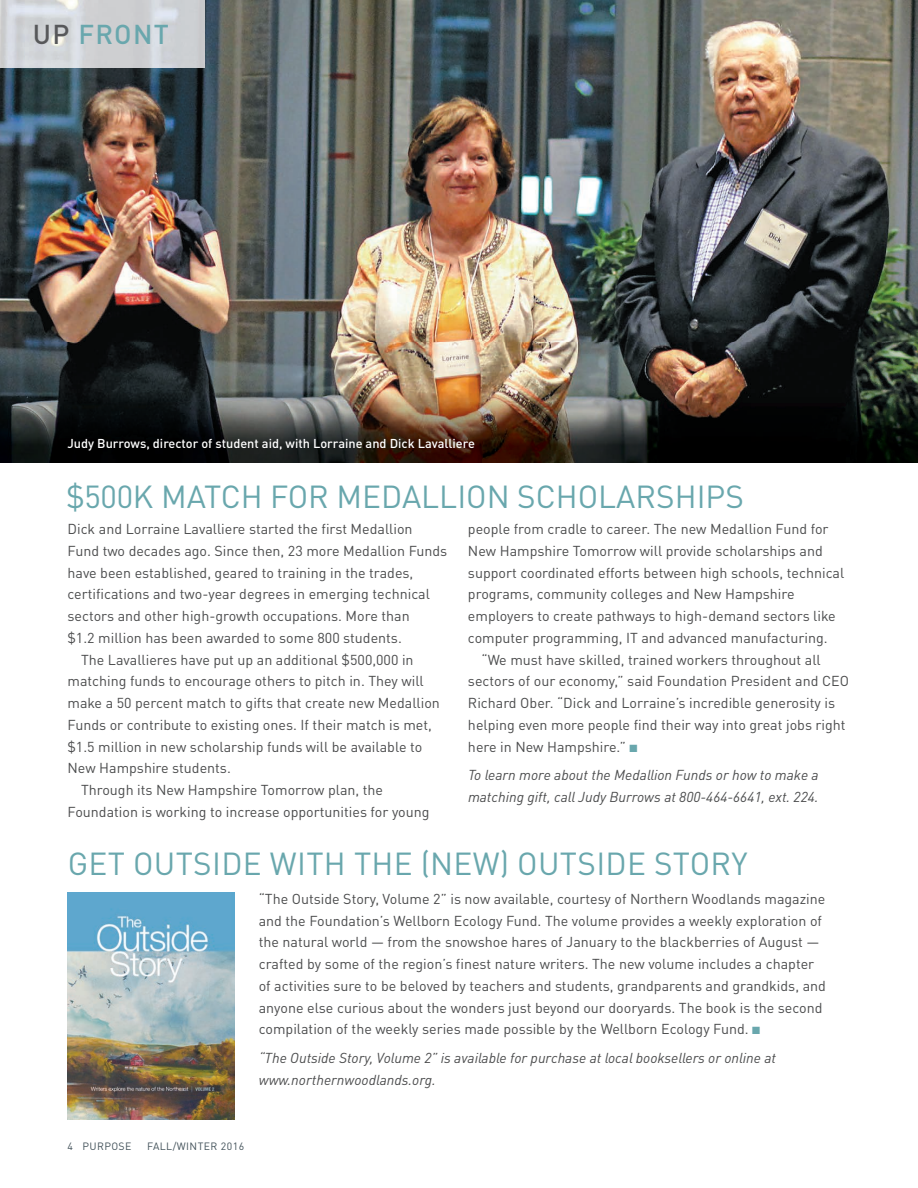
<style>
.page{position:relative;width:918px;height:1188px;background:#fff}
.page>*{position:absolute;margin:0;border:0;box-sizing:border-box;transform-origin:0 0}
.t1{font:31.5px "DIN Pro";color:#69a7ad}
.t2{font:500 27px "DIN Pro";letter-spacing:.05em;color:#69a7ad}
.t3{font:14.25px/21.8px "DIN Pro";color:#4b4c4d}
.t4{font:italic 14.25px/21.8px "DIN Pro";color:#4b4c4d}
.t5{font:500 12.75px "DIN Pro";color:#fff}
.t6{font:10.5px "DIN Pro";letter-spacing:.04em;color:#425159}
.s1{color:#57585a}
.s2{color:#69a7ad}
</style>
<div class="page">
<img style="left:0;top:0;width:918px;height:343px">
<img style="left:0;top:0;width:205px;height:68px">
<img style="left:68px;top:893px;width:166px;height:227px">
<img style="left:0;top:343px;width:918px;height:119px">
<h2 class="t2" style="left:33px;top:12px;width:138px"><span class="s1">UP</span> FRONT</h2>
<p class="t5" style="left:68px;top:433px;width:409px">Judy Burrows, director of student aid, with Lorraine and Dick Lavalliere</p>
<h1 class="t1" style="left:66px;top:472px;width:679px">$500K MATCH FOR MEDALLION SCHOLARSHIPS</h1>
<p class="t3" style="left:68px;top:517px;width:347px">Dick and Lorraine Lavalliere started the first Medallion</p>
<p class="t3" style="left:68px;top:538px;width:381px">Fund two decades ago. Since then, 23 more Medallion Funds</p>
<p class="t3" style="left:68px;top:560px;width:347px">have been established, geared to training in the trades,</p>
<p class="t3" style="left:68px;top:582px;width:364px">certifications and two-year degrees in emerging technical</p>
<p class="t3" style="left:68px;top:604px;width:344px">sectors and other high-growth occupations. More than</p>
<p class="t3" style="left:68px;top:625px;width:336px">$1.2 million has been awarded to some 800 students.</p>
<p class="t3" style="left:81px;top:647px;width:334px">The Lavallieres have put up an additional $500,000 in</p>
<p class="t3" style="left:68px;top:669px;width:358px">matching funds to encourage others to pitch in. They will</p>
<p class="t3" style="left:68px;top:691px;width:374px">make a 50 percent match to gifts that create new Medallion</p>
<p class="t3" style="left:68px;top:712px;width:366px">Funds or contribute to existing ones. If their match is met,</p>
<p class="t3" style="left:68px;top:734px;width:356px">$1.5 million in new scholarship funds will be available to</p>
<p class="t3" style="left:68px;top:756px;width:165px">New Hampshire students.</p>
<p class="t3" style="left:81px;top:778px;width:304px">Through its New Hampshire Tomorrow plan, the</p>
<p class="t3" style="left:68px;top:799px;width:364px">Foundation is working to increase opportunities for young</p>
<p class="t3" style="left:468px;top:517px;width:362px">people from cradle to career. The new Medallion Fund for</p>
<p class="t3" style="left:468px;top:538px;width:356px">New Hampshire Tomorrow will provide scholarships and</p>
<p class="t3" style="left:468px;top:560px;width:378px">support coordinated efforts between high schools, technical</p>
<p class="t3" style="left:468px;top:582px;width:328px">programs, community colleges and New Hampshire</p>
<p class="t3" style="left:468px;top:604px;width:369px">employers to create pathways to high-demand sectors like</p>
<p class="t3" style="left:468px;top:625px;width:361px">computer programming, IT and advanced manufacturing.</p>
<p class="t3" style="left:481px;top:647px;width:341px">“We must have skilled, trained workers throughout all</p>
<p class="t3" style="left:468px;top:669px;width:382px">sectors of our economy,” said Foundation President and CEO</p>
<p class="t3" style="left:468px;top:691px;width:369px">Richard Ober. “Dick and Lorraine’s incredible generosity is</p>
<p class="t3" style="left:468px;top:712px;width:379px">helping even more people find their way into great jobs right</p>
<p class="t3" style="left:468px;top:734px;width:171px">here in New Hampshire.” <span class="s2">■</span></p>
<p class="t4" style="left:468px;top:763px;width:352px">To learn more about the Medallion Funds or how to make a matching gift, call Judy Burrows at 800-464-6641, ext. 224.</p>
<h1 class="t1" style="left:68px;top:838px;width:681px">GET OUTSIDE WITH THE (NEW) OUTSIDE STORY</h1>
<p class="t3" style="left:259px;top:886px;width:569px">“The Outside Story, Volume 2” is now available, courtesy of Northern Woodlands magazine and the Foundation’s Wellborn Ecology Fund. The volume provides a weekly exploration of the natural world — from the snowshoe hares of January to the blackberries of August — crafted by some of the region’s finest nature writers. The new volume includes a chapter of activities sure to be beloved by teachers and students, grandparents and grandkids, and anyone else curious about the wonders just beyond our dooryards. The book is the second compilation of the weekly series made possible by the Wellborn Ecology Fund. <span class="s2">■</span></p>
<p class="t4" style="left:259px;top:1045px;width:519px">“The Outside Story, Volume 2” is available for purchase at local booksellers or online at www.northernwoodlands.org.</p>
<p class="t6" style="left:68px;top:1138px;width:66px">4 PURPOSE</p>
<p class="t6" style="left:147px;top:1138px;width:99px">FALL/WINTER 2016</p>
</div>
